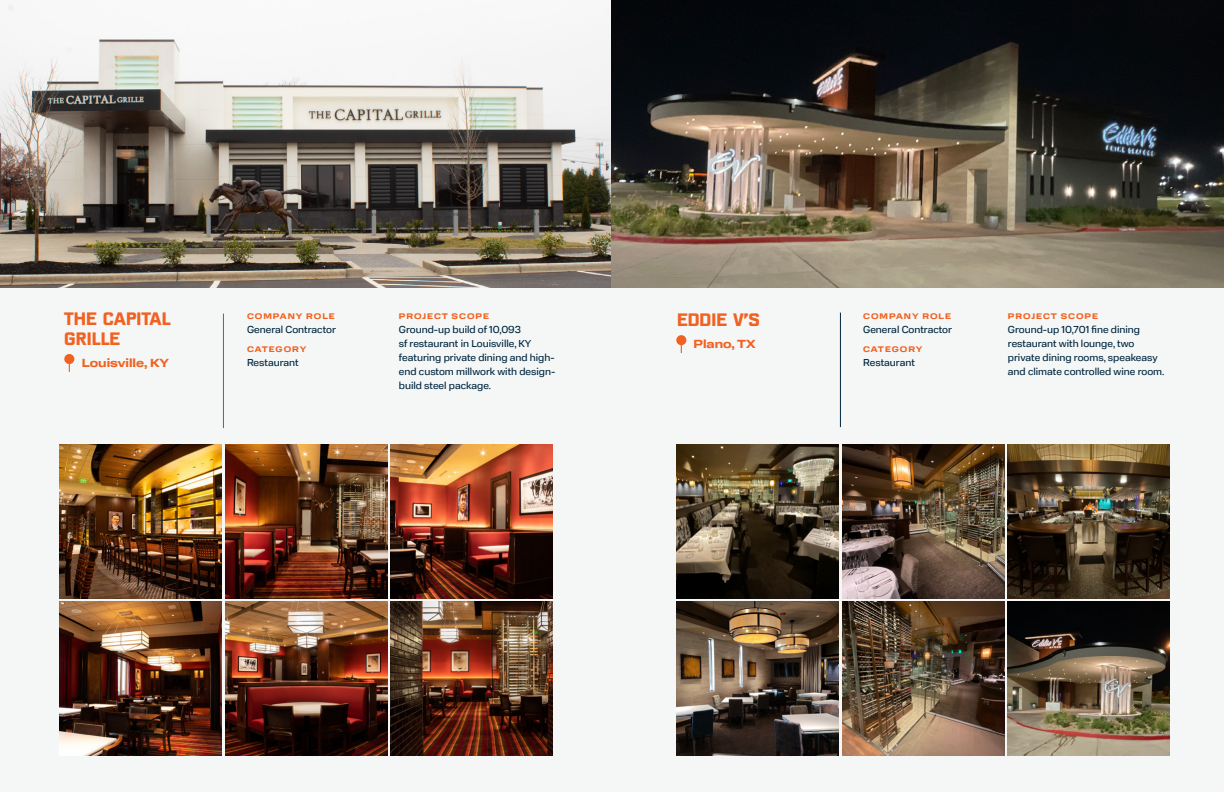
<style>
.page{position:relative;width:1224px;height:792px;background:#f4f7f6}
.page>*{position:absolute;margin:0;border:0;box-sizing:border-box;transform-origin:0 0}
.t1{font:700 18px/20px "BN Kragen";color:#f16122}
.t2{font:700 11.6px "Normalidad Wide";color:#f16122}
.t3{font:10px/14px "Normalidad Text";color:#00253d}
.t4{font:700 8px "Normalidad Wide";letter-spacing:.125em;color:#f16122}
</style>
<div class="page">
<img style="left:391px;top:602px;width:162px;height:154px">
<img style="left:391px;top:444px;width:162px;height:154px">
<img style="left:225px;top:602px;width:162px;height:154px">
<img style="left:59px;top:602px;width:162px;height:154px">
<img style="left:225px;top:444px;width:162px;height:154px">
<img style="left:59px;top:444px;width:162px;height:154px">
<img style="left:0;top:0;width:1224px;height:288px">
<div style="left:64px;top:354px;width:10px;height:10px;background:#f16122;border-radius:50%"></div>
<hr style="left:223px;top:314px;width:1px;height:114px;background:#536c70">
<img style="left:1007px;top:602px;width:162px;height:154px">
<img style="left:1007px;top:444px;width:162px;height:154px">
<img style="left:842px;top:602px;width:162px;height:154px">
<img style="left:676px;top:602px;width:162px;height:154px">
<img style="left:842px;top:444px;width:162px;height:154px">
<img style="left:676px;top:444px;width:162px;height:154px">
<div style="left:676px;top:335px;width:10px;height:10px;background:#f16122;border-radius:50%"></div>
<hr style="left:840px;top:313px;width:1px;height:114px;background:#00253d">
<h1 class="t1" style="left:64px;top:309px;width:108px">THE CAPITAL<br>GRILLE</h1>
<p class="t2" style="left:82px;top:354px;width:89px">Louisville, KY</p>
<p class="t4" style="left:247px;top:310px;width:89px">COMPANY ROLE</p>
<p class="t3" style="left:247px;top:322px;width:90px">General Contractor</p>
<p class="t4" style="left:247px;top:343px;width:61px">CATEGORY</p>
<p class="t3" style="left:247px;top:355px;width:53px">Restaurant</p>
<p class="t4" style="left:399px;top:310px;width:92px">PROJECT SCOPE</p>
<p class="t3" style="left:399px;top:322px;width:158px">Ground-up build of 10,093<br>sf restaurant in Louisville, KY featuring private dining and high&shy;end custom millwork with design&shy;build steel package.</p>
<h1 class="t1" style="left:677px;top:309px;width:84px">EDDIE V’S</h1>
<p class="t2" style="left:694px;top:335px;width:63px">Plano, TX</p>
<p class="t4" style="left:863px;top:310px;width:89px">COMPANY ROLE</p>
<p class="t3" style="left:863px;top:322px;width:90px">General Contractor</p>
<p class="t4" style="left:863px;top:343px;width:61px">CATEGORY</p>
<p class="t3" style="left:863px;top:355px;width:53px">Restaurant</p>
<p class="t4" style="left:1008px;top:310px;width:92px">PROJECT SCOPE</p>
<p class="t3" style="left:1008px;top:322px;width:158px">Ground-up 10,701 fine dining restaurant with lounge, two private dining rooms, speakeasy and climate controlled wine room.</p>
</div>
